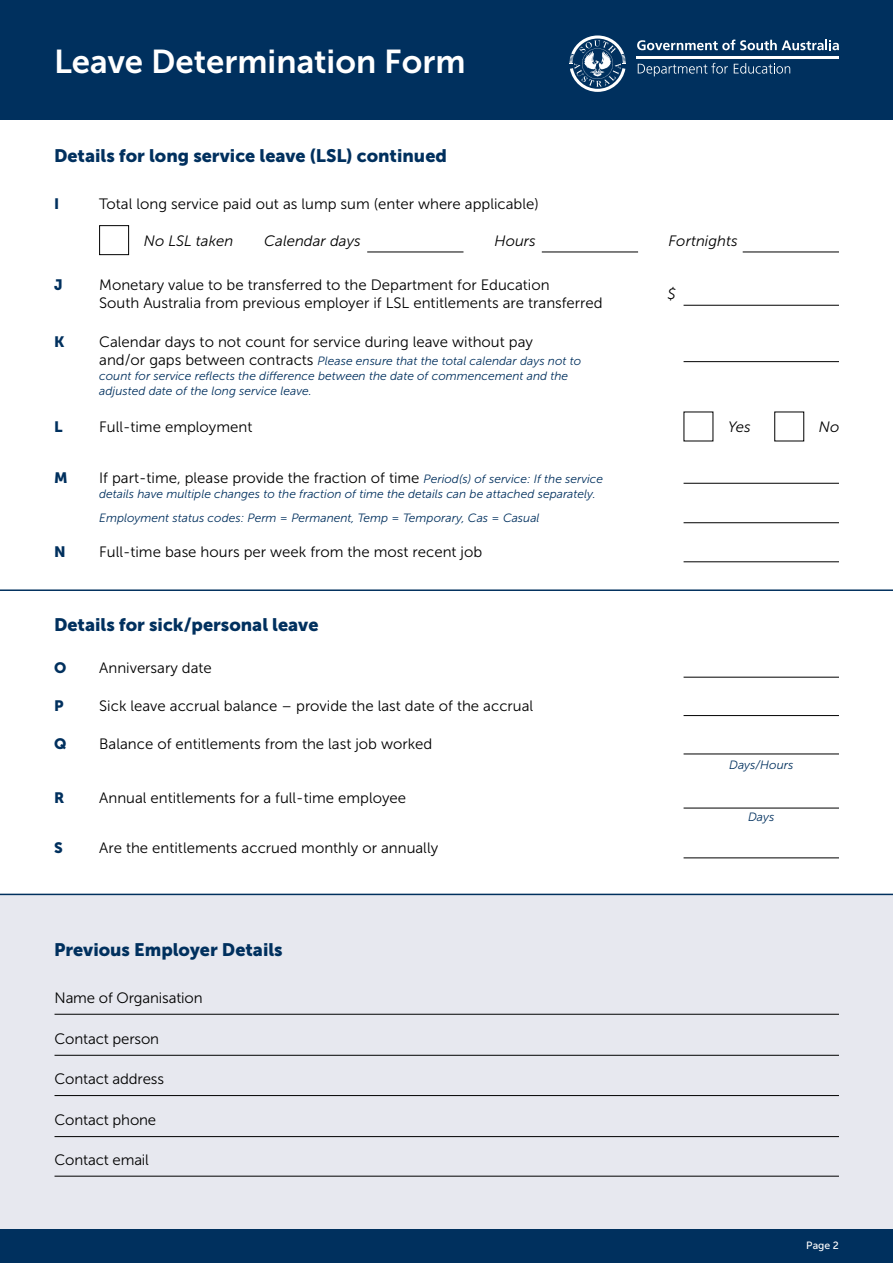
<style>
.page{position:relative;width:893px;height:1263px;background:#fff}
.page>*{position:absolute;margin:0;border:0;box-sizing:border-box;transform-origin:0 0}
.t1{font:33px "Museo Sans 700";color:#fff}
.t2{font:18px "Museo Sans 900";color:#00305e}
.t3{font:15px/18px "Museo Sans 300";color:#000}
.t4{font:italic 15px "Museo Sans 300";color:#000}
.t5{font:15px "Museo Sans 900";color:#00305e}
.t6{font:italic 12px/15px "Museo Sans 300";color:#00305e}
.t7{font:10.5px "Museo Sans 500";color:#fff}
.s1{font-style:normal;font-size:15px;color:#000}
.s2{font-style:italic;font-size:12px;color:#00305e}
</style>
<div class="page">
<div style="left:0;top:895px;width:893px;height:334px;background:#e7e8ef"></div>
<div style="left:0;top:1229px;width:893px;height:34px;background:#00305e"></div>
<div style="left:99px;top:225px;width:30px;height:30px;border:1px solid #000"></div>
<hr style="left:367px;top:252px;width:96px;height:1px;background:#000">
<hr style="left:542px;top:252px;width:96px;height:1px;background:#000">
<hr style="left:743px;top:252px;width:96px;height:1px;background:#000">
<hr style="left:684px;top:305px;width:155px;height:1px;background:#000">
<hr style="left:684px;top:361px;width:155px;height:1px;background:#000">
<hr style="left:684px;top:483px;width:155px;height:1px;background:#000">
<hr style="left:684px;top:561px;width:155px;height:1px;background:#000">
<hr style="left:0;top:589px;width:893px;height:2px;background:#00305e">
<hr style="left:0;top:894px;width:893px;height:1px;background:#00305e">
<hr style="left:684px;top:677px;width:155px;height:1px;background:#000">
<hr style="left:684px;top:715px;width:155px;height:1px;background:#000">
<hr style="left:684px;top:753px;width:155px;height:1px;background:#000">
<hr style="left:684px;top:808px;width:155px;height:1px;background:#000">
<hr style="left:684px;top:857px;width:155px;height:1px;background:#000">
<hr style="left:55px;top:1014px;width:784px;height:1px;background:#000">
<hr style="left:55px;top:1055px;width:784px;height:1px;background:#000">
<hr style="left:55px;top:1095px;width:784px;height:1px;background:#000">
<hr style="left:55px;top:1136px;width:784px;height:1px;background:#000">
<div style="left:0;top:0;width:893px;height:119px;background:#00305e"></div>
<svg style="left:638px;top:63px;width:90px;height:13px"></svg>
<svg style="left:734px;top:63px;width:56px;height:11px"></svg>
<hr style="left:637px;top:56px;width:202px;height:2px;background:#fff">
<svg style="left:637px;top:40px;width:202px;height:10px"></svg>
<svg style="left:569px;top:35px;width:57px;height:57px"></svg>
<hr style="left:55px;top:1176px;width:784px;height:1px;background:#000">
<hr style="left:684px;top:522px;width:155px;height:1px;background:#000">
<h1 class="t1" style="left:54px;top:43px;width:413px">Leave Determination Form</h1>
<p class="t2" style="left:54px;top:146px;width:394px">Details for long service leave (LSL) continued</p>
<p class="t5" style="left:54px;top:195px;width:7px">I</p>
<p class="t3" style="left:99px;top:195px;width:441px">Total long service paid out as lump sum (enter where applicable)</p>
<p class="t5" style="left:54px;top:276px;width:10px">J</p>
<p class="t5" style="left:54px;top:333px;width:12px">K</p>
<p class="t4" style="left:144px;top:232px;width:91px">No LSL taken</p>
<p class="t4" style="left:264px;top:232px;width:98px">Calendar days</p>
<p class="t4" style="left:494px;top:232px;width:43px">Hours</p>
<p class="t4" style="left:669px;top:232px;width:71px">Fortnights</p>
<p class="t3" style="left:99px;top:276px;width:505px">Monetary value to be transferred to the Department for Education<br>South Australia from previous employer if LSL entitlements are transferred</p>
<p class="t3" style="left:99px;top:333px;width:435px">Calendar days to not count for service during leave without pay</p>
<p class="t6" style="left:99px;top:353px;width:484px"><span class="s1">and/or gaps between contracts</span> Please ensure that the total calendar days not to count for service reflects the difference between the date of commencement and the adjusted date of the long service leave.</p>
<p class="t4" style="left:667px;top:286px;width:10px">$</p>
<p class="t5" style="left:54px;top:418px;width:10px">L</p>
<p class="t3" style="left:99px;top:418px;width:155px">Full-time employment</p>
<p class="t4" style="left:728px;top:419px;width:24px">Yes</p>
<p class="t4" style="left:819px;top:419px;width:22px">No</p>
<p class="t5" style="left:54px;top:469px;width:15px">M</p>
<p class="t3" style="left:99px;top:469px;width:505px">If part-time, please provide the fraction of time <span class="s2">Period(s) of service: If the service</span></p>
<p class="t6" style="left:99px;top:482px;width:498px;line-height:23.5px">details have multiple changes to the fraction of time the details can be attached separately.<br>Employment status codes: Perm = Permanent, Temp = Temporary, Cas = Casual</p>
<p class="t5" style="left:54px;top:543px;width:13px">N</p>
<p class="t3" style="left:99px;top:543px;width:385px">Full-time base hours per week from the most recent job</p>
<p class="t2" style="left:54px;top:614px;width:266px">Details for sick/personal leave</p>
<p class="t5" style="left:54px;top:659px;width:14px">O</p>
<p class="t3" style="left:99px;top:658px;width:114px">Anniversary date</p>
<p class="t5" style="left:54px;top:697px;width:11px">P</p>
<p class="t3" style="left:99px;top:697px;width:435px">Sick leave accrual balance – provide the last date of the accrual</p>
<p class="t5" style="left:54px;top:736px;width:14px">Q</p>
<p class="t3" style="left:99px;top:735px;width:335px">Balance of entitlements from the last job worked</p>
<p class="t5" style="left:54px;top:790px;width:12px">R</p>
<p class="t3" style="left:99px;top:789px;width:308px">Annual entitlements for a full-time employee</p>
<p class="t5" style="left:54px;top:839px;width:10px">S</p>
<p class="t3" style="left:99px;top:839px;width:340px">Are the entitlements accrued monthly or annually</p>
<p class="t2" style="left:54px;top:939px;width:230px">Previous Employer Details</p>
<p class="t3" style="left:55px;top:988px;width:150px">Name of Organisation</p>
<p class="t3" style="left:55px;top:1029px;width:106px">Contact person</p>
<p class="t3" style="left:55px;top:1070px;width:111px">Contact address</p>
<p class="t3" style="left:55px;top:1111px;width:103px">Contact phone</p>
<p class="t3" style="left:55px;top:1150px;width:96px">Contact email</p>
<p class="t6" style="left:729px;top:757px;width:66px">Days/Hours</p>
<p class="t6" style="left:748px;top:810px;width:28px">Days</p>
<p class="t7" style="left:806px;top:1240px;width:34px">Page 2</p>
</div>
